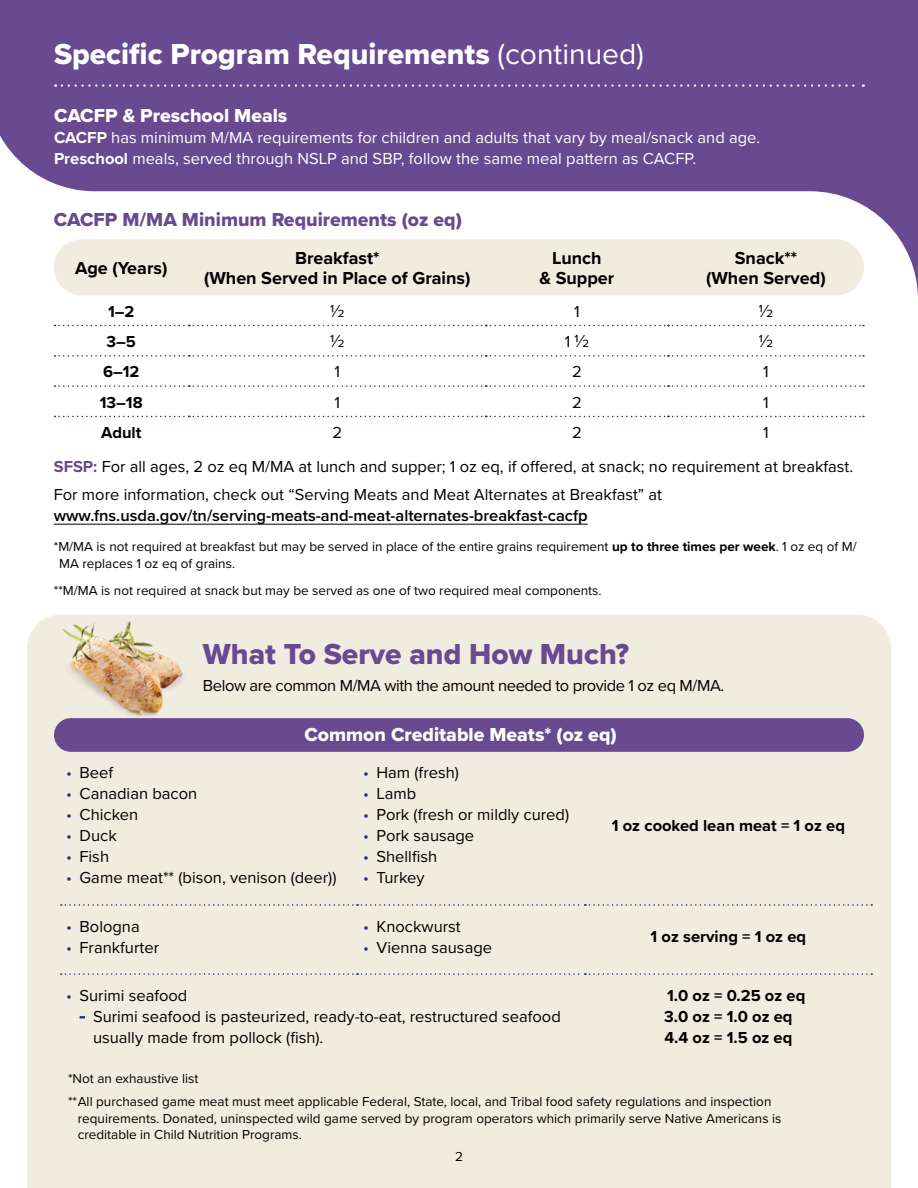
<style>
.page{position:relative;width:918px;height:1188px;background:#fff}
.page>*{position:absolute;margin:0;border:0;box-sizing:border-box;transform-origin:0 0}
.t1{font:30px "Proxima Nova Extrabld";color:#fff}
.t2{font:30px "Proxima Nova Extrabld";color:#69498f}
.t3{font:19.5px "Proxima Nova Extrabld";color:#fff}
.t4{font:19.5px "Proxima Nova Extrabld";color:#69498f}
.t5{font:18.15px "Proxima Nova";color:#000}
.t6{font:700 18px/20.2px "Proxima Nova";color:#000;text-align:center}
.t7{font:16.5px/21px "Proxima Nova";color:#000}
.t8{font:16.5px/21px "Proxima Nova";color:#fff}
.t9{font:700 16.5px "Proxima Nova";color:#000}
.t10{font:16.5px "Proxima Nova";letter-spacing:-.025em;color:#000}
.t11{font:13.5px/16.5px "Proxima Nova";color:#000}
.s1{font-family:"Proxima Nova"}
.s2{font-weight:700}
.s3{font-size:16.5px}
.s4{font-weight:700;color:#69498f}
.s5{font-weight:600}
.s6{color:#21376a}
.s7{font-size:18.15px;color:#21376a}
</style>
<div class="page">
<div style="left:27px;top:615px;width:864px;height:573px;background:#f0ece0"></div>
<svg style="left:0;top:0;width:918px;height:296px;fill:#69498f"></svg>
<div style="left:54px;top:239px;width:810px;height:56px;background:#f0ece0;border-radius:28px"></div>
<svg style="left:62px;top:84px;width:802px;height:3px;background:#846aa3"></svg>
<svg style="left:55px;top:325px;width:809px;height:1px"></svg>
<svg style="left:55px;top:355px;width:809px;height:2px"></svg>
<svg style="left:55px;top:385px;width:809px;height:2px"></svg>
<svg style="left:55px;top:416px;width:809px;height:1px"></svg>
<hr style="left:54px;top:524px;width:534px;height:1px;background:#000">
<div style="left:54px;top:718px;width:810px;height:34px;background:#69498f;border-radius:17px"></div>
<svg style="left:61px;top:904px;width:811px;height:2px;background:#c9cac9"></svg>
<svg style="left:61px;top:973px;width:811px;height:2px;background:#c9cac9"></svg>
<img style="left:54px;top:615px;width:149px;height:102px">
<h1 class="t1" style="left:54px;top:32px;width:591px">Specific Program Requirements <span class="s1">(continued)</span></h1>
<h3 class="t3" style="left:54px;top:101px;width:235px">CACFP &amp; Preschool Meals</h3>
<p class="t8" style="left:54px;top:126px;width:708px"><span class="s2">CACFP</span> has minimum M/MA requirements for children and adults that vary by meal/snack and age.<br><span class="s2">Preschool</span> meals, served through NSLP and SBP, follow the same meal pattern as CACFP.</p>
<h3 class="t4" style="left:54px;top:205px;width:410px">CACFP M/MA Minimum Requirements (oz eq)</h3>
<p class="t6" style="left:75px;top:258px;width:94px">Age (Years)</p>
<p class="t6" style="left:204px;top:248px;width:268px">Breakfast*<br>(When Served in Place of Grains)</p>
<p class="t6" style="left:539px;top:248px;width:76px">Lunch<br>&amp; Supper</p>
<p class="t6" style="left:706px;top:248px;width:121px">Snack**<br>(When Served)</p>
<p class="t9" style="left:108px;top:299px;width:28px">1–2</p>
<p class="t5" style="left:330px;top:297px;width:16px">1/2</p>
<p class="t7" style="left:574px;top:300px;width:7px">1</p>
<p class="t5" style="left:759px;top:297px;width:16px">1/2</p>
<p class="t9" style="left:107px;top:329px;width:31px">3–5</p>
<p class="t5" style="left:330px;top:328px;width:16px">1/2</p>
<p class="t5" style="left:565px;top:328px;width:26px"><span class="s3">1</span> 1/2</p>
<p class="t5" style="left:759px;top:328px;width:16px">1/2</p>
<p class="t9" style="left:103px;top:360px;width:38px">6–12</p>
<p class="t7" style="left:334px;top:361px;width:7px">1</p>
<p class="t7" style="left:572px;top:361px;width:11px">2</p>
<p class="t7" style="left:763px;top:361px;width:7px">1</p>
<p class="t9" style="left:100px;top:390px;width:45px">13–18</p>
<p class="t7" style="left:334px;top:391px;width:7px">1</p>
<p class="t7" style="left:572px;top:391px;width:11px">2</p>
<p class="t7" style="left:763px;top:391px;width:7px">1</p>
<p class="t9" style="left:101px;top:420px;width:42px">Adult</p>
<p class="t7" style="left:332px;top:421px;width:11px">2</p>
<p class="t7" style="left:572px;top:421px;width:11px">2</p>
<p class="t7" style="left:763px;top:421px;width:7px">1</p>
<p class="t7" style="left:54px;top:456px;width:801px"><span class="s4">SFSP:</span> For all ages, 2 oz eq M/MA at lunch and supper; 1 oz eq, if offered, at snack; no requirement at breakfast.</p>
<p class="t7" style="left:54px;top:483px;width:610px">For more information, check out “Serving Meats and Meat Alternates at Breakfast” at <span class="s5">www.fns.usda.gov/tn/serving-meats-and-meat-alternates-breakfast-cacfp</span></p>
<p class="t11" style="left:59px;top:538px;width:797px;text-indent:-5px">*M/MA is not required at breakfast but may be served in place of the entire grains requirement <span class="s2">up to three times per week</span>. 1 oz eq of M/<br>MA replaces 1 oz eq of grains.</p>
<p class="t11" style="left:54px;top:582px;width:549px">**M/MA is not required at snack but may be served as one of two required meal components.</p>
<h2 class="t2" style="left:203px;top:631px;width:428px">What To Serve and How Much?</h2>
<p class="t10" style="left:203px;top:674px;width:523px">Below are common M/MA with the amount needed to provide 1 oz eq M/MA.</p>
<h3 class="t3" style="left:304px;top:720px;width:314px">Common Creditable Meats* (oz eq)</h3>
<p class="t7" style="left:66px;top:762px;width:49px"><span class="s6">•</span> Beef</p>
<p class="t7" style="left:66px;top:783px;width:133px"><span class="s6">•</span> Canadian bacon</p>
<p class="t7" style="left:66px;top:804px;width:74px"><span class="s6">•</span> Chicken</p>
<p class="t7" style="left:66px;top:825px;width:52px"><span class="s6">•</span> Duck</p>
<p class="t7" style="left:66px;top:846px;width:45px"><span class="s6">•</span> Fish</p>
<p class="t7" style="left:66px;top:867px;width:272px"><span class="s6">•</span> Game meat** (bison, venison (deer))</p>
<p class="t7" style="left:66px;top:915px;width:75px"><span class="s6">•</span> Bologna</p>
<p class="t7" style="left:66px;top:936px;width:95px"><span class="s6">•</span> Frankfurter</p>
<p class="t7" style="left:363px;top:762px;width:97px"><span class="s6">•</span> Ham (fresh)</p>
<p class="t7" style="left:363px;top:783px;width:55px"><span class="s6">•</span> Lamb</p>
<p class="t7" style="left:363px;top:804px;width:208px"><span class="s6">•</span> Pork (fresh or mildly cured)</p>
<p class="t7" style="left:363px;top:825px;width:113px"><span class="s6">•</span> Pork sausage</p>
<p class="t7" style="left:363px;top:846px;width:76px"><span class="s6">•</span> Shellfish</p>
<p class="t7" style="left:363px;top:867px;width:63px"><span class="s6">•</span> Turkey</p>
<p class="t7" style="left:363px;top:915px;width:99px"><span class="s6">•</span> Knockwurst</p>
<p class="t7" style="left:363px;top:936px;width:131px"><span class="s6">•</span> Vienna sausage</p>
<p class="t7" style="left:66px;top:984px;width:123px"><span class="s6">•</span> Surimi seafood</p>
<p class="t7" style="left:93px;top:1005px;width:469px;text-indent:-14px"><span class="s7">-</span> Surimi seafood is pasteurized, ready-to-eat, restructured seafood usually made from pollock (fish).</p>
<p class="t9" style="left:612px;top:813px;width:235px">1 oz cooked lean meat = 1 oz eq</p>
<p class="t9" style="left:651px;top:924px;width:157px">1 oz serving = 1 oz eq</p>
<p class="t9" style="left:667px;top:983px;width:140px">1.0 oz = 0.25 oz eq</p>
<p class="t9" style="left:664px;top:1004px;width:130px">3.0 oz = 1.0 oz eq</p>
<p class="t9" style="left:664px;top:1025px;width:129px">4.4 oz = 1.5 oz eq</p>
<h3 class="t11" style="left:68px;top:1070px;width:132px">*Not an exhaustive list</h3>
<p class="t11" style="left:78px;top:1093px;width:705px;text-indent:-10px">** All purchased game meat must meet applicable Federal, State, local, and Tribal food safety regulations and inspection requirements. Donated, uninspected wild game served by program operators which primarily serve Native Americans is creditable in Child Nutrition Programs.</p>
<p class="t11" style="left:455px;top:1148px;width:9px">2</p>
</div>
